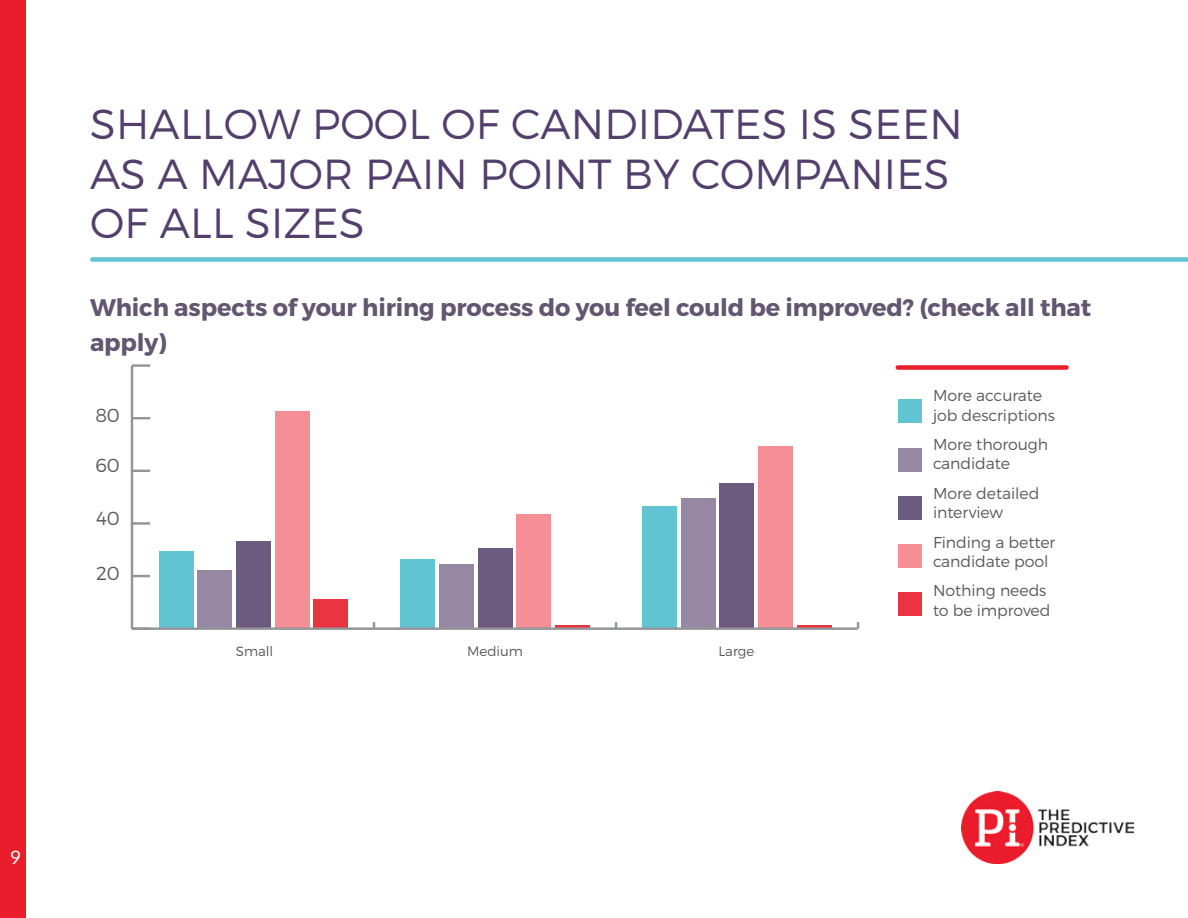
<style>
.page{position:relative;width:1188px;height:918px;background:#fff}
.page>*{position:absolute;margin:0;border:0;box-sizing:border-box;transform-origin:0 0}
.t1{font:300 42px/49.5px "Montserrat";letter-spacing:.005em;color:#523f6c}
.t2{font:700 24px/34.5px "Montserrat";letter-spacing:-.005em;color:#625670}
.t3{font:300 18.9px "Montserrat";letter-spacing:-.005em;color:#58595b}
.t4{font:18px "Oxygen";color:#fff}
.t5{font:300 15.75px/19.5px "Montserrat";letter-spacing:-.005em;color:#58595b}
.t6{font:300 13.5px "Montserrat";letter-spacing:-.005em;color:#58595b}
</style>
<div class="page">
<div style="left:0;top:0;width:26px;height:918px;background:#ea1d2c"></div>
<img style="left:961px;top:791px;width:173px;height:73px">
<div style="left:313px;top:599px;width:35px;height:29px;background:#ec3341"></div>
<hr style="left:555px;top:625px;width:35px;height:3px;background:#ec3341">
<hr style="left:797px;top:625px;width:34px;height:3px;background:#ec3341">
<div style="left:275px;top:412px;width:34px;height:216px;background:#f58e95"></div>
<div style="left:516px;top:514px;width:35px;height:114px;background:#f58e95"></div>
<div style="left:758px;top:446px;width:35px;height:182px;background:#f58e95"></div>
<div style="left:236px;top:541px;width:35px;height:87px;background:#6c5a7f"></div>
<div style="left:478px;top:549px;width:34px;height:79px;background:#6c5a7f"></div>
<div style="left:719px;top:483px;width:35px;height:145px;background:#6c5a7f"></div>
<div style="left:197px;top:570px;width:35px;height:58px;background:#9688a3"></div>
<div style="left:439px;top:564px;width:35px;height:64px;background:#9688a3"></div>
<div style="left:681px;top:499px;width:34px;height:129px;background:#9688a3"></div>
<div style="left:159px;top:551px;width:34px;height:77px;background:#62c3d2"></div>
<div style="left:400px;top:559px;width:35px;height:69px;background:#62c3d2"></div>
<div style="left:642px;top:506px;width:35px;height:122px;background:#62c3d2"></div>
<hr style="left:133px;top:627px;width:725px;height:3px;background:#939598">
<svg style="left:857px;top:622px;width:2px;height:7px"></svg>
<hr style="left:131px;top:366px;width:2px;height:263px;background:#939598">
<hr style="left:132px;top:627px;width:18px;height:3px;background:#939598">
<svg style="left:133px;top:575px;width:17px;height:2px"></svg>
<hr style="left:132px;top:522px;width:18px;height:3px;background:#939598">
<svg style="left:133px;top:470px;width:17px;height:2px"></svg>
<svg style="left:133px;top:417px;width:17px;height:2px"></svg>
<hr style="left:132px;top:364px;width:18px;height:3px;background:#939598">
<div style="left:898px;top:400px;width:23px;height:23px;background:#62c3d2"></div>
<div style="left:898px;top:448px;width:23px;height:23px;background:#9688a3"></div>
<div style="left:898px;top:544px;width:23px;height:24px;background:#f58e95"></div>
<div style="left:898px;top:496px;width:23px;height:24px;background:#6c5a7f"></div>
<div style="left:898px;top:593px;width:23px;height:23px;background:#ec3341"></div>
<div style="left:898px;top:365px;width:168px;height:5px;background:#ea1d2c"></div>
<div style="left:92px;top:257px;width:1096px;height:5px;background:#62c3d2"></div>
<h1 class="t1" style="left:90px;top:99px;width:874px">SHALLOW POOL OF CANDIDATES IS SEEN<br>AS A MAJOR PAIN POINT BY COMPANIES<br>OF ALL SIZES</h1>
<h2 class="t2" style="left:90px;top:291px;width:1003px">Which aspects of your hiring process do you feel could be improved? (check all that apply)</h2>
<p class="t3" style="left:95px;top:403px;width:26px">80</p>
<p class="t3" style="left:96px;top:454px;width:26px">60</p>
<p class="t3" style="left:96px;top:507px;width:25px">40</p>
<p class="t3" style="left:96px;top:562px;width:25px">20</p>
<p class="t6" style="left:236px;top:643px;width:39px">Small</p>
<p class="t6" style="left:467px;top:643px;width:57px">Medium</p>
<p class="t6" style="left:718px;top:643px;width:38px">Large</p>
<p class="t5" style="left:933px;top:386px;width:123px">More accurate job descriptions</p>
<p class="t5" style="left:933px;top:434px;width:117px">More thorough candidate</p>
<p class="t5" style="left:933px;top:483px;width:108px">More detailed interview</p>
<p class="t5" style="left:933px;top:532px;width:124px">Finding a better candidate pool</p>
<p class="t5" style="left:933px;top:581px;width:119px">Nothing needs to be improved</p>
<p class="t4" style="left:11px;top:847px;width:12px">9</p>
</div>
